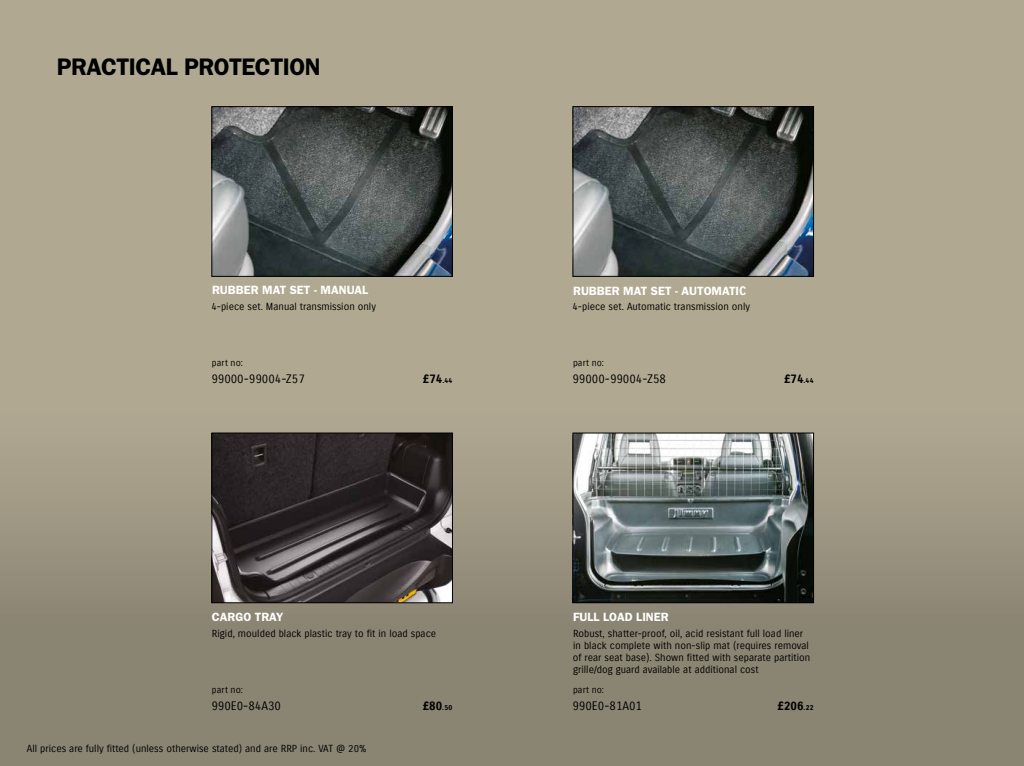
<style>
.page{position:relative;width:1024px;height:766px;background:#fff}
.page>*{position:absolute;margin:0;border:0;box-sizing:border-box;transform-origin:0 0}
.t1{font:600 24px "Franklin Gothic";letter-spacing:-.02em;color:#000}
.t2{font:600 12px "Franklin Gothic";color:#fff}
.t3{font:12px "Suzuki PRO Regular";color:#000}
.t4{font:12px "Suzuki PRO Bold";color:#000}
.t5{font:10px/12px "Suzuki PRO Regular";color:#000}
.t6{font:9.2px "Suzuki PRO Regular";letter-spacing:.01em;color:#000}
.s1{font-size:7.1px}
.s2{font-family:"Suzuki PRO Bold";font-weight:400}
</style>
<div class="page">
<div style="left:0;top:0;width:1023px;height:765px;background:linear-gradient(to bottom,#bbb39a,#8c8674)"></div>
<img style="left:213px;top:434px;width:237px;height:167px">
<div style="left:211px;top:432px;width:241px;height:171px;border:1px solid #000"></div>
<img style="left:574px;top:108px;width:237px;height:166px">
<div style="left:572px;top:106px;width:241px;height:170px;border:1px solid #000"></div>
<img style="left:574px;top:434px;width:237px;height:167px">
<div style="left:572px;top:432px;width:241px;height:171px;border:1px solid #000"></div>
<img style="left:213px;top:108px;width:237px;height:166px">
<div style="left:211px;top:106px;width:241px;height:170px;border:1px solid #000"></div>
<h1 class="t1" style="left:57px;top:52px;width:265px">PRACTICAL PROTECTION</h1>
<p class="t2" style="left:212px;top:283px;width:158px">RUBBER MAT SET - MANUAL</p>
<p class="t5" style="left:211px;top:300px;width:166px">4-piece set. Manual transmission only</p>
<p class="t6" style="left:212px;top:357px;width:33px">part no:</p>
<p class="t3" style="left:211px;top:371px;width:95px">99000-99004-Z57</p>
<p class="t4" style="left:423px;top:371px;width:31px">£74<span class="s1">.44</span></p>
<p class="t2" style="left:212px;top:609px;width:73px">CARGO TRAY</p>
<p class="t5" style="left:212px;top:627px;width:226px">Rigid, moulded black plastic tray to fit in load space</p>
<p class="t6" style="left:212px;top:683px;width:33px">part no:</p>
<p class="t3" style="left:211px;top:698px;width:71px">990E0-84A30</p>
<p class="t4" style="left:423px;top:698px;width:31px">£80<span class="s1">.50</span></p>
<p class="t5" style="left:27px;top:742px;width:341px">All prices are fully fitted (unless otherwise stated) and are RRP inc. VAT @ 20%</p>
<p class="t2" style="left:573px;top:283px;width:175px">RUBBER MAT SET - AUTOMATI<span class="s2">C</span></p>
<p class="t5" style="left:572px;top:300px;width:179px">4-piece set. Automatic transmission only</p>
<p class="t6" style="left:573px;top:357px;width:33px">part no:</p>
<p class="t3" style="left:572px;top:371px;width:95px">99000-99004-Z58</p>
<p class="t4" style="left:784px;top:371px;width:31px">£74<span class="s1">.44</span></p>
<p class="t2" style="left:573px;top:609px;width:97px">FULL LOAD LINER</p>
<p class="t5" style="left:572px;top:627px;width:239px">Robust, shatter-proof, oil, acid resistant full load liner in black complete with non-slip mat (requires removal of rear seat base). Shown fitted with separate partition grille/dog guard available at additional cost</p>
<p class="t6" style="left:573px;top:683px;width:33px">part no:</p>
<p class="t3" style="left:572px;top:698px;width:71px">990E0-81A01</p>
<p class="t4" style="left:777px;top:698px;width:37px">£206<span class="s1">.22</span></p>
</div>
